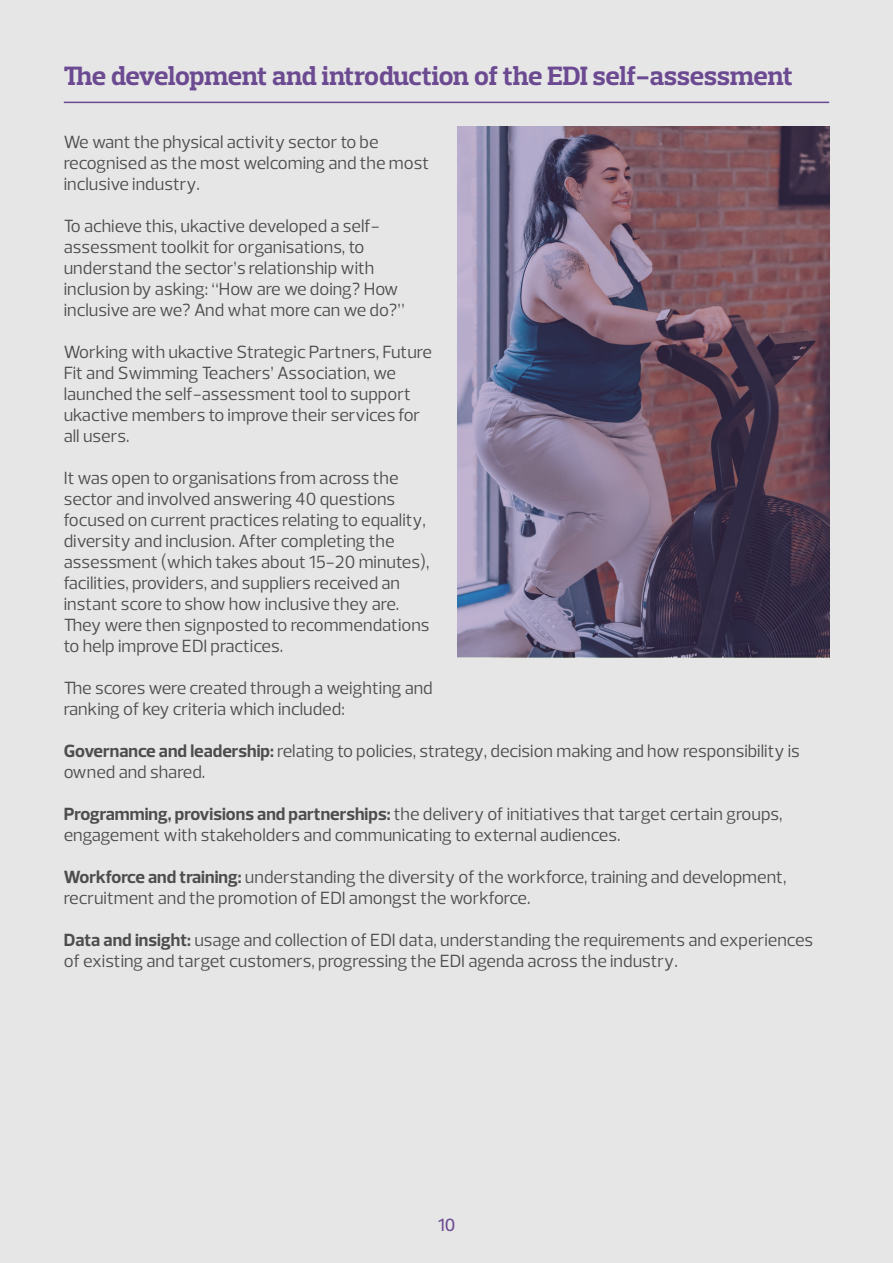
<style>
.page{position:relative;width:893px;height:1263px;background:#e6e6e6}
.page>*{position:absolute;margin:0;border:0;box-sizing:border-box;transform-origin:0 0}
.t1{font:700 27px "Prelo Slab";letter-spacing:-.01em;color:#6c4a91}
.t2{font:18px/21px "Prelo";color:#4d4d4d}
.t3{font:500 18px "Prelo";color:#6c4a91}
.s1{font-weight:700}
</style>
<div class="page">
<hr style="left:64px;top:102px;width:765px;height:1px;background:#6c4a91">
<img style="left:457px;top:127px;width:372px;height:530px">
<h1 class="t1" style="left:64px;top:59px;width:730px">The development and introduction of the EDI self-assessment</h1>
<p class="t2" style="left:64px;top:131px;width:367px">We want the physical activity sector to be recognised as the most welcoming and the most inclusive industry.</p>
<p class="t2" style="left:64px;top:215px;width:343px">To achieve this, ukactive developed a self&shy;assessment toolkit for organisations, to understand the sector’s relationship with inclusion by asking: “How are we doing? How inclusive are we? And what more can we do?”</p>
<p class="t2" style="left:64px;top:341px;width:370px">Working with ukactive Strategic Partners, Future Fit and Swimming Teachers’ Association, we launched the self-assessment tool to support ukactive members to improve their services for all users.</p>
<p class="t2" style="left:64px;top:467px;width:367px">It was open to organisations from across the sector and involved answering 40 questions focused on current practices relating to equality, diversity and inclusion. After completing the assessment (which takes about 15-20 minutes), facilities, providers, and suppliers received an instant score to show how inclusive they are.<br>They were then signposted to recommendations to help improve EDI practices.</p>
<p class="t2" style="left:64px;top:677px;width:371px">The scores were created through a weighting and ranking of key criteria which included:</p>
<p class="t2" style="left:64px;top:740px;width:738px"><span class="s1">Governance and leadership:</span> relating to policies, strategy, decision making and how responsibility is owned and shared.</p>
<p class="t2" style="left:64px;top:803px;width:720px"><span class="s1">Programming, provisions and partnerships:</span> the delivery of initiatives that target certain groups, engagement with stakeholders and communicating to external audiences.</p>
<p class="t2" style="left:64px;top:866px;width:724px"><span class="s1">Workforce and training:</span> understanding the diversity of the workforce, training and development, recruitment and the promotion of EDI amongst the workforce.</p>
<p class="t2" style="left:64px;top:929px;width:751px"><span class="s1">Data and insight:</span> usage and collection of EDI data, understanding the requirements and experiences of existing and target customers, progressing the EDI agenda across the industry.</p>
<p class="t3" style="left:438px;top:1214px;width:19px">10</p>
</div>
